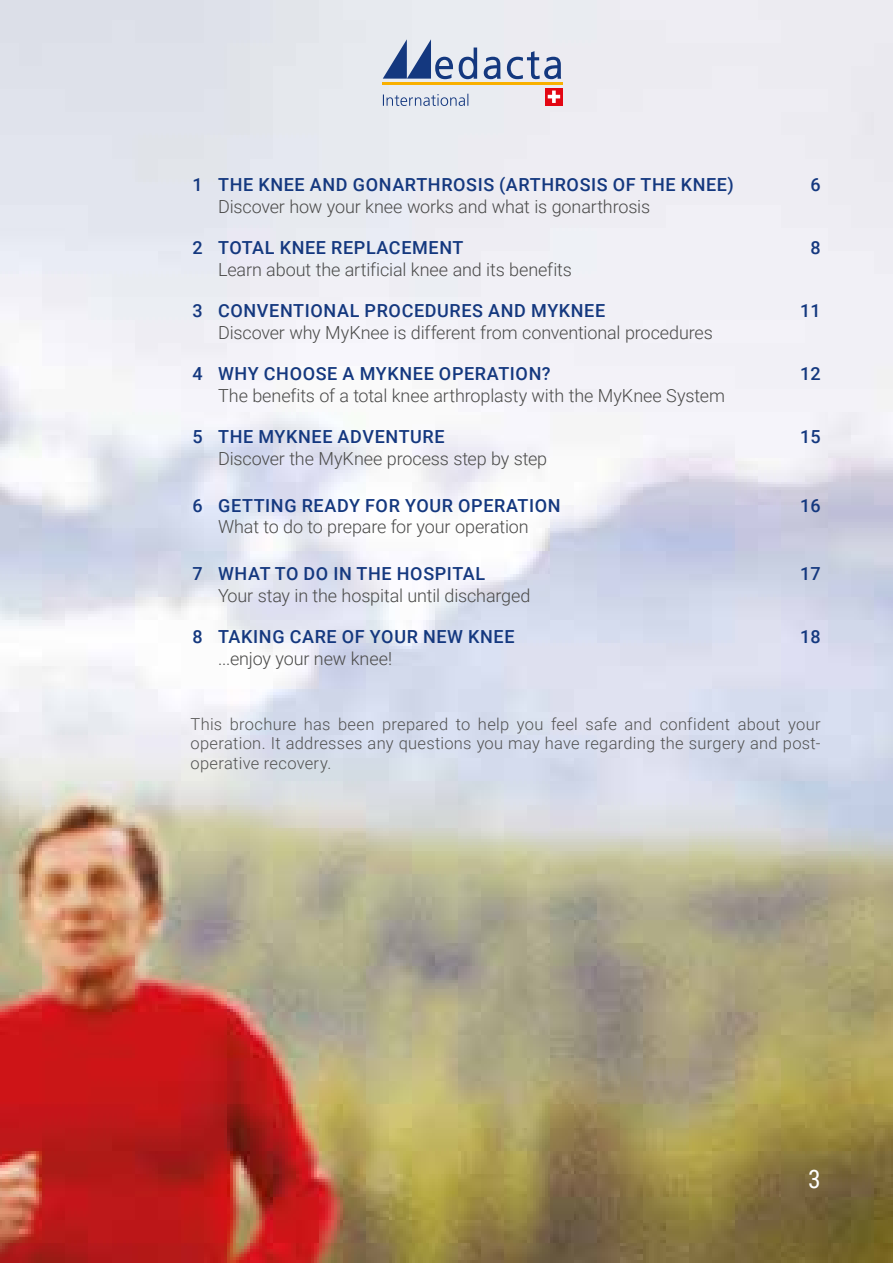
<style>
.page{position:relative;width:893px;height:1263px;background:#fff}
.page>*{position:absolute;margin:0;border:0;box-sizing:border-box;transform-origin:0 0}
.t1{font:25.5px "Roboto Condensed";color:#fff}
.t2{font:300 18px "Roboto";letter-spacing:-.01em;color:#4a4a49}
.t3{font:500 18px "Roboto";letter-spacing:.035em;color:#14387f}
.t4{font:300 16.5px/19.5px "Roboto";letter-spacing:.015em;color:#4a4a49;text-align:justify}
</style>
<div class="page">
<img style="left:0;top:0;width:893px;height:1263px">
<hr style="left:382px;top:82px;width:180px;height:3px;background:#f9b000">
<svg style="left:383px;top:39px;width:70px;height:40px;background:#91a1c1"></svg>
<svg style="left:459px;top:48px;width:18px;height:31px"></svg>
<svg style="left:484px;top:57px;width:17px;height:22px"></svg>
<svg style="left:507px;top:51px;width:54px;height:28px;background:#a7b2cc"></svg>
<div style="left:545px;top:88px;width:18px;height:18px;background:#e30613"></div>
<svg style="left:548px;top:91px;width:12px;height:12px"></svg>
<svg style="left:383px;top:94px;width:85px;height:12px"></svg>
<p class="t3" style="left:193px;top:172px;width:543px">1 THE KNEE AND GONARTHROSIS (ARTHROSIS OF THE KNEE)</p>
<p class="t3" style="left:810px;top:172px;width:12px">6</p>
<p class="t2" style="left:218px;top:194px;width:433px">Discover how your knee works and what is gonarthrosis</p>
<p class="t3" style="left:193px;top:235px;width:272px">2 TOTAL KNEE REPLACEMENT</p>
<p class="t3" style="left:810px;top:235px;width:12px">8</p>
<p class="t2" style="left:218px;top:257px;width:355px">Learn about the artificial knee and its benefits</p>
<p class="t3" style="left:193px;top:298px;width:414px">3 CONVENTIONAL PROCEDURES AND MYKNEE</p>
<p class="t3" style="left:800px;top:298px;width:22px">11</p>
<p class="t2" style="left:218px;top:320px;width:496px">Discover why MyKnee is different from conventional procedures</p>
<p class="t3" style="left:193px;top:361px;width:359px">4 WHY CHOOSE A MYKNEE OPERATION?</p>
<p class="t3" style="left:800px;top:361px;width:22px">12</p>
<p class="t2" style="left:218px;top:383px;width:508px">The benefits of a total knee arthroplasty with the MyKnee System</p>
<p class="t3" style="left:193px;top:424px;width:254px">5 THE MYKNEE ADVENTURE</p>
<p class="t3" style="left:800px;top:424px;width:22px">15</p>
<p class="t2" style="left:218px;top:446px;width:331px">Discover the MyKnee process step by step</p>
<p class="t3" style="left:193px;top:493px;width:370px">6 GETTING READY FOR YOUR OPERATION</p>
<p class="t3" style="left:800px;top:493px;width:22px">16</p>
<p class="t2" style="left:218px;top:514px;width:312px">What to do to prepare for your operation</p>
<p class="t3" style="left:193px;top:561px;width:294px">7 WHAT TO DO IN THE HOSPITAL</p>
<p class="t3" style="left:800px;top:561px;width:22px">17</p>
<p class="t2" style="left:218px;top:583px;width:314px">Your stay in the hospital until discharged</p>
<p class="t3" style="left:193px;top:624px;width:324px">8 TAKING CARE OF YOUR NEW KNEE</p>
<p class="t3" style="left:800px;top:624px;width:22px">18</p>
<p class="t2" style="left:218px;top:646px;width:175px">...enjoy your new knee!</p>
<p class="t4" style="left:190px;top:714px;width:632px">This brochure has been prepared to help you feel safe and confident about your operation. It addresses any questions you may have regarding the surgery and post&shy;operative recovery.</p>
<h1 class="t1" style="left:808px;top:1160px;width:14px">3</h1>
</div>
